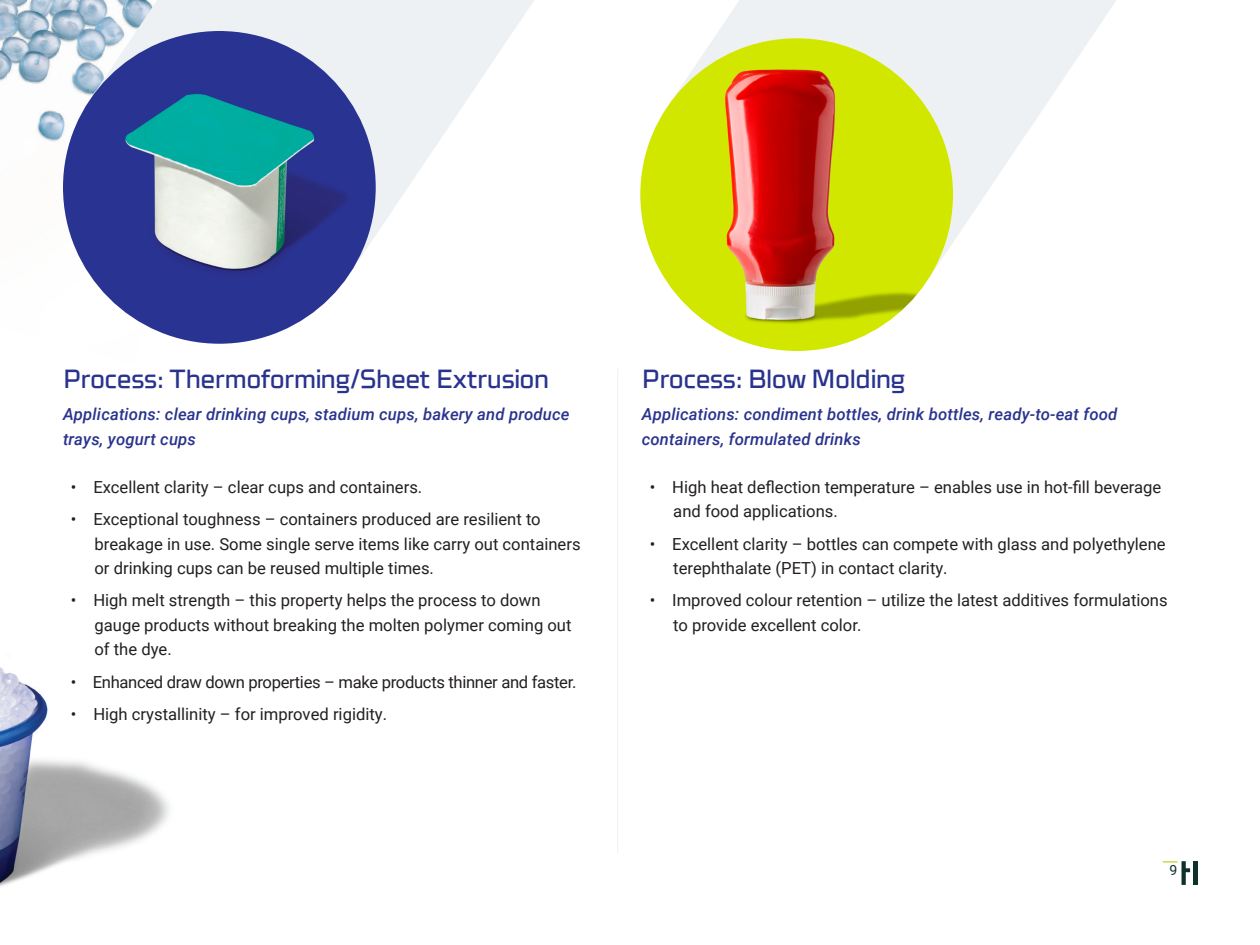
<style>
.page{position:relative;width:1260px;height:945px;background:#fff}
.page>*{position:absolute;margin:0;border:0;box-sizing:border-box;transform-origin:0 0}
.Subhead{font:500 26.25px "Celdum";letter-spacing:-.025em;color:#29338e}
.t1{font:16.62px/24.5px "Roboto";color:#231f20}
.Subhead-2{font:italic 500 16.62px/24.5px "Roboto";letter-spacing:.01em;color:#29338e}
.t2{font:16.62px "Roboto";letter-spacing:-.02em;color:#231f20}
.t3{font:14px "Roboto";color:#0f312b}
</style>
<div class="page">
<img style="left:0;top:667px;width:170px;height:220px">
<img style="left:0;top:0;width:166px;height:335px">
<hr style="left:617px;top:368px;width:1px;height:485px;background:#edf1f3">
<svg style="left:91px;top:0;width:443px;height:269px;fill:#edf1f3"></svg>
<img style="left:63px;top:31px;width:313px;height:313px;border-radius:156px">
<svg style="left:670px;top:0;width:446px;height:280px;fill:#edf1f3"></svg>
<img style="left:640px;top:38px;width:313px;height:313px;border-radius:156px">
<hr style="left:1193px;top:861px;width:4px;height:24px;background:#0f312b">
<svg style="left:1163px;top:861px;width:27px;height:24px"></svg>
<p class="Subhead" style="left:63px;top:358px;width:488px">Process: Thermoforming/Sheet Extrusion</p>
<p class="Subhead-2" style="left:63px;top:401px;width:508px">Applications: clear drinking cups, stadium cups, bakery and produce trays, yogurt cups</p>
<p class="t1" style="left:71px;top:474px;width:353px">• Excellent clarity – clear cups and containers.</p>
<p class="t1" style="left:94px;top:506px;width:488px;text-indent:-24px">• Exceptional toughness – containers produced are resilient to breakage in use. Some single serve items like carry out containers or drinking cups can be reused multiple times.</p>
<p class="t1" style="left:94px;top:588px;width:479px;text-indent:-24px">• High melt strength – this property helps the process to down gauge products without breaking the molten polymer coming out of the dye.</p>
<p class="t2" style="left:71px;top:670px;width:507px">• Enhanced draw down properties – make products thinner and faster.</p>
<p class="t1" style="left:71px;top:701px;width:318px">• High crystallinity – for improved rigidity.</p>
<p class="Subhead" style="left:642px;top:358px;width:266px">Process: Blow Molding</p>
<p class="Subhead-2" style="left:642px;top:401px;width:477px">Applications: condiment bottles, drink bottles, ready-to-eat food containers, formulated drinks</p>
<p class="t1" style="left:673px;top:474px;width:490px;text-indent:-24px">• High heat deflection temperature – enables use in hot-fill beverage and food applications.</p>
<p class="t1" style="left:673px;top:531px;width:494px;text-indent:-24px">• Excellent clarity – bottles can compete with glass and polyethylene terephthalate (PET) in contact clarity.</p>
<p class="t1" style="left:673px;top:588px;width:496px;text-indent:-24px">• Improved colour retention – utilize the latest additives formulations to provide excellent color.</p>
<p class="t3" style="left:1170px;top:860px;width:9px">9</p>
</div>
